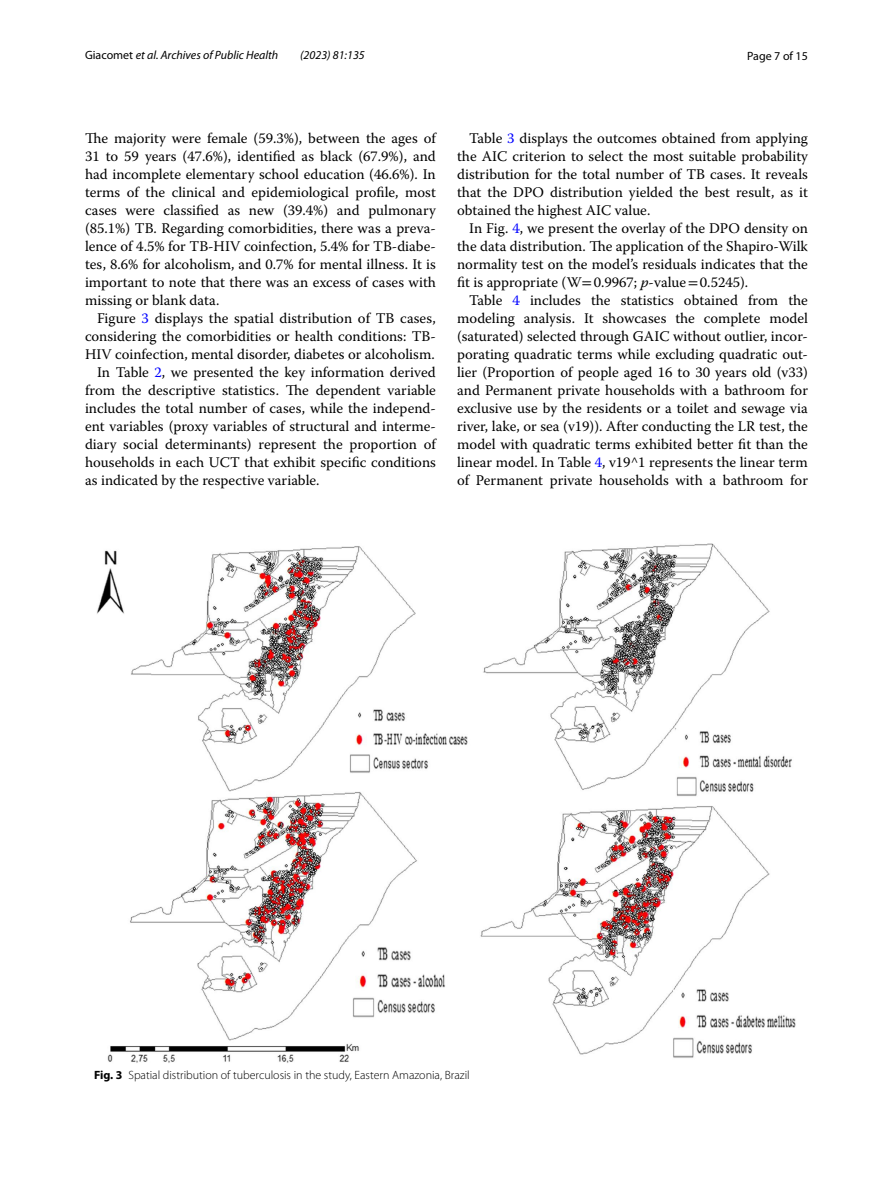
<style>
.page{position:relative;width:893px;height:1187px;background:#fff}
.page>*{position:absolute;margin:0;border:0;box-sizing:border-box;transform-origin:0 0}
.t1{font:14.7px/18px "Warnock Pro";color:#000;text-align:justify}
.t2{font:300 12px "Myriad Pro";color:#000}
.t3{font:italic 12px "Myriad Pro";color:#000}
.t4{font:12px "Myriad Pro";color:#000}
.s1{font-style:normal}
.s2{color:#00f}
.s3{font-family:"STIX"}
.s4{font-style:italic}
.s5{font-weight:700}
</style>
<div class="page">
<img style="left:97px;top:543px;width:699px;height:520px">
<p class="t3" style="left:85px;top:48px;width:195px"><span class="s1">Giacomet</span> et al. Archives of Public Health</p>
<p class="t3" style="left:300px;top:48px;width:66px">(2023) 81:135</p>
<p class="t4" style="left:747px;top:48px;width:62px">Page 7 of 15</p>
<p class="t1" style="left:85px;top:128px;width:352px">The majority were female (59.3%), between the ages of 31 to 59 years (47.6%), identified as black (67.9%), and had incomplete elementary school education (46.6%). In terms of the clinical and epidemiological profile, most cases were classified as new (39.4%) and pulmonary (85.1%) TB. Regarding comorbidities, there was a preva&shy;lence of 4.5% for TB-HIV coinfection, 5.4% for TB-diabe&shy;tes, 8.6% for alcoholism, and 0.7% for mental illness. It is important to note that there was an excess of cases with missing or blank data.</p>
<p class="t1" style="left:97px;top:308px;width:340px">Figure <span class="s2">3</span> displays the spatial distribution of TB cases,</p>
<p class="t1" style="left:85px;top:326px;width:352px">considering the comorbidities or health conditions: TB-</p>
<p class="t1" style="left:85px;top:344px;width:351px">HIV coinfection, mental disorder, diabetes or alcoholism.</p>
<p class="t1" style="left:97px;top:362px;width:340px">In Table <span class="s2">2</span>, we presented the key information derived</p>
<p class="t1" style="left:85px;top:380px;width:352px">from the descriptive statistics. The dependent variable</p>
<p class="t1" style="left:85px;top:398px;width:352px">includes the total number of cases, while the independ-</p>
<p class="t1" style="left:85px;top:416px;width:352px">ent variables (proxy variables of structural and interme-</p>
<p class="t1" style="left:85px;top:434px;width:352px">diary social determinants) represent the proportion of</p>
<p class="t1" style="left:85px;top:452px;width:352px">households in each UCT that exhibit specific conditions</p>
<p class="t1" style="left:85px;top:470px;width:236px">as indicated by the respective variable.</p>
<p class="t1" style="left:457px;top:128px;width:352px;text-indent:12px">Table <span class="s2">3</span> displays the outcomes obtained from applying the AIC criterion to select the most suitable probability distribution for the total number of TB cases. It reveals that the DPO distribution yielded the best result, as it obtained the highest AIC value.</p>
<p class="t1" style="left:457px;top:218px;width:352px;text-indent:12px">In Fig. <span class="s2">4</span>, we present the overlay of the DPO density on the data distribution. The application of the Shapiro-Wilk normality test on the model’s residuals indicates that the fit is appropriate (W<span class="s3">=</span>0.9967; <span class="s4">p</span>-value<span class="s3">=</span>0.5245).</p>
<p class="t1" style="left:457px;top:290px;width:352px;text-indent:12px">Table <span class="s2">4</span> includes the statistics obtained from the modeling analysis. It showcases the complete model (saturated) selected through GAIC without outlier, incor&shy;porating quadratic terms while excluding quadratic out&shy;lier (Proportion of people aged 16 to 30 years old (v33) and Permanent private households with a bathroom for exclusive use by the residents or a toilet and sewage via river, lake, or sea (v19)). After conducting the LR test, the model with quadratic terms exhibited better fit than the linear model. In Table <span class="s2">4</span>, v19^1 represents the linear term of Permanent private households with a bathroom for</p>
<p class="t2" style="left:94px;top:1067px;width:377px"><span class="s5">Fig. 3</span> Spatial distribution of tuberculosis in the study, Eastern Amazonia, Brazil</p>
</div>
